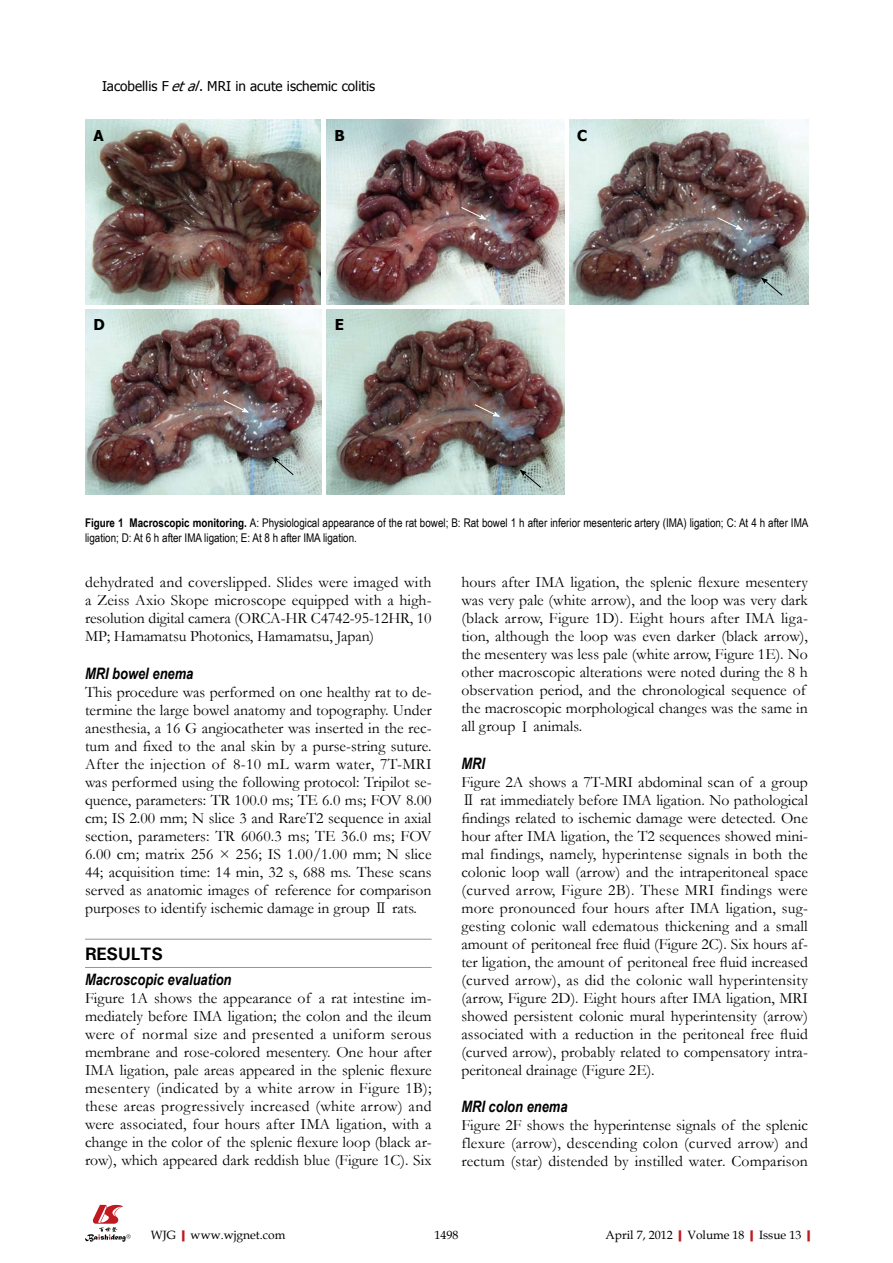
<style>
.page{position:relative;width:893px;height:1263px;background:#fff}
.page>*{position:absolute;margin:0;border:0;box-sizing:border-box;transform-origin:0 0}
.t1{font:700 18px "Univers";letter-spacing:-.01em;color:#000}
.t2{font:15.75px/18px "Garamond";color:#000;text-align:justify}
.t3{font:italic 700 15.75px "Arial Narrow";color:#000}
.t4{font:700 15px "Tahoma";color:#000}
.t5{font:13.5px "Tahoma";color:#000}
.t6{font:12px/15px "Arial Narrow";color:#000}
.t7{font:12px "Book Antiqua";color:#000}
.s1{font-style:italic}
.s2{font-weight:700}
.s3{font-family:"Koz Min Pro";font-size:14.25px}
.s4{font-weight:700;color:#c01920}
</style>
<div class="page">
<svg style="left:85px;top:1205px;width:46px;height:37px"></svg>
<img style="left:85px;top:119px;width:235px;height:186px">
<img style="left:326px;top:119px;width:239px;height:186px">
<img style="left:569px;top:119px;width:239px;height:186px">
<img style="left:85px;top:309px;width:236px;height:186px">
<img style="left:326px;top:309px;width:239px;height:186px">
<svg style="left:761px;top:278px;width:22px;height:18px"></svg>
<svg style="left:272px;top:457px;width:22px;height:18px"></svg>
<svg style="left:520px;top:470px;width:21px;height:18px"></svg>
<svg style="left:474px;top:404px;width:25px;height:13px"></svg>
<svg style="left:223px;top:400px;width:25px;height:13px"></svg>
<svg style="left:461px;top:207px;width:25px;height:13px"></svg>
<svg style="left:717px;top:217px;width:25px;height:13px"></svg>
<hr style="left:85px;top:939px;width:347px;height:1px;background:#949495">
<hr style="left:85px;top:967px;width:347px;height:1px;background:#949495">
<p class="t5" style="left:102px;top:77px;width:275px">Iacobellis F <span class="s1">etal</span>. MRI in acute ischemic colitis</p>
<p class="t4" style="left:94px;top:125px;width:12px">A</p>
<p class="t4" style="left:334px;top:125px;width:12px">B</p>
<p class="t4" style="left:577px;top:125px;width:12px">C</p>
<p class="t4" style="left:94px;top:314px;width:13px">D</p>
<p class="t4" style="left:335px;top:314px;width:11px">E</p>
<p class="t6" style="left:85px;top:514px;width:725px"><span class="s2">Figure 1 Macroscopic monitoring.</span> A: Physiological appearance of the rat bowel; B: Rat bowel 1 h after inferior mesenteric artery (IMA) ligation; C: At 4 h after IMA ligation; D: At 6 h after IMA ligation; E: At 8 h after IMA ligation.</p>
<p class="t2" style="left:85px;top:573px;width:348px">dehydrated and coverslipped. Slides were imaged with a Zeiss Axio Skope microscope equipped with a high&shy;resolution digital camera (ORCA-HR C4742-95-12HR, 10<br>MP; Hamamatsu Photonics, Hamamatsu, Japan)</p>
<p class="t3" style="left:85px;top:661px;width:110px">MRI bowel enema</p>
<p class="t2" style="left:85px;top:682px;width:348px">This procedure was performed on one healthy rat to de&shy;termine the large bowel anatomy and topography. Under anesthesia, a 16 G angiocatheter was inserted in the rec&shy;tum and fixed to the anal skin by a purse-string suture.<br>After the injection of 8-10 mL warm water, 7T-MRI was performed using the following protocol: Tripilot se&shy;quence, parameters: TR 100.0 ms; TE 6.0 ms; FOV 8.00 cm; IS 2.00 mm; N slice 3 and RareT2 sequence in axial section, parameters: TR 6060.3 ms; TE 36.0 ms; FOV 6.00 cm; matrix 256 × 256; IS 1.00/1.00 mm; N slice 44; acquisition time: 14 min, 32 s, 688 ms. These scans served as anatomic images of reference for comparison purposes to identify ischemic damage in group <span class="s3">Ⅱ</span> rats.</p>
<p class="t1" style="left:85px;top:942px;width:79px">RESULTS</p>
<p class="t3" style="left:85px;top:968px;width:148px">Macroscopic evaluation</p>
<p class="t2" style="left:85px;top:989px;width:348px">Figure 1A shows the appearance of a rat intestine im&shy;mediately before IMA ligation; the colon and the ileum were of normal size and presented a uniform serous membrane and rose-colored mesentery. One hour after IMA ligation, pale areas appeared in the splenic flexure mesentery (indicated by a white arrow in Figure 1B); these areas progressively increased (white arrow) and were associated, four hours after IMA ligation, with a change in the color of the splenic flexure loop (black ar&shy;row), which appeared dark reddish blue (Figure 1C). Six</p>
<p class="t2" style="left:461px;top:573px;width:348px;text-align:left">hours after IMA ligation, the splenic flexure mesentery was very pale (white arrow), and the loop was very dark (black arrow, Figure 1D). Eight hours after IMA liga&shy;tion, although the loop was even darker (black arrow), the mesentery was less pale (white arrow, Figure 1E). No other macroscopic alterations were noted during the 8 h observation period, and the chronological sequence of the macroscopic morphological changes was the same in all group<span class="s3">Ⅰ</span> animals.</p>
<p class="t3" style="left:461px;top:751px;width:25px">MRI</p>
<p class="t2" style="left:461px;top:772px;width:348px">Figure 2A shows a 7T-MRI abdominal scan of a group <span class="s3">Ⅱ</span> rat immediately before IMA ligation. No pathological findings related to ischemic damage were detected. One hour after IMA ligation, the T2 sequences showed mini&shy;mal findings, namely, hyperintense signals in both the colonic loop wall (arrow) and the intraperitoneal space (curved arrow, Figure 2B). These MRI findings were more pronounced four hours after IMA ligation, sug&shy;gesting colonic wall edematous thickening and a small amount of peritoneal free fluid (Figure 2C). Six hours af&shy;ter ligation, the amount of peritoneal free fluid increased (curved arrow), as did the colonic wall hyperintensity (arrow, Figure 2D). Eight hours after IMA ligation, MRI showed persistent colonic mural hyperintensity (arrow) associated with a reduction in the peritoneal free fluid (curved arrow), probably related to compensatory intra&shy;peritoneal drainage (Figure 2E).</p>
<p class="t3" style="left:461px;top:1095px;width:108px">MRI colon enema</p>
<p class="t2" style="left:461px;top:1116px;width:348px">Figure 2F shows the hyperintense signals of the splenic flexure (arrow), descending colon (curved arrow) and rectum (star) distended by instilled water. Comparison</p>
<p class="t7" style="left:151px;top:1226px;width:136px">WJG<span class="s4">|</span>www.wjgnet.com</p>
<p class="t7" style="left:434px;top:1226px;width:25px">1498</p>
<p class="t7" style="left:605px;top:1226px;width:212px">April 7, 2012<span class="s4">|</span>Volume 18<span class="s4">|</span>Issue 13<span class="s4">|</span></p>
</div>
